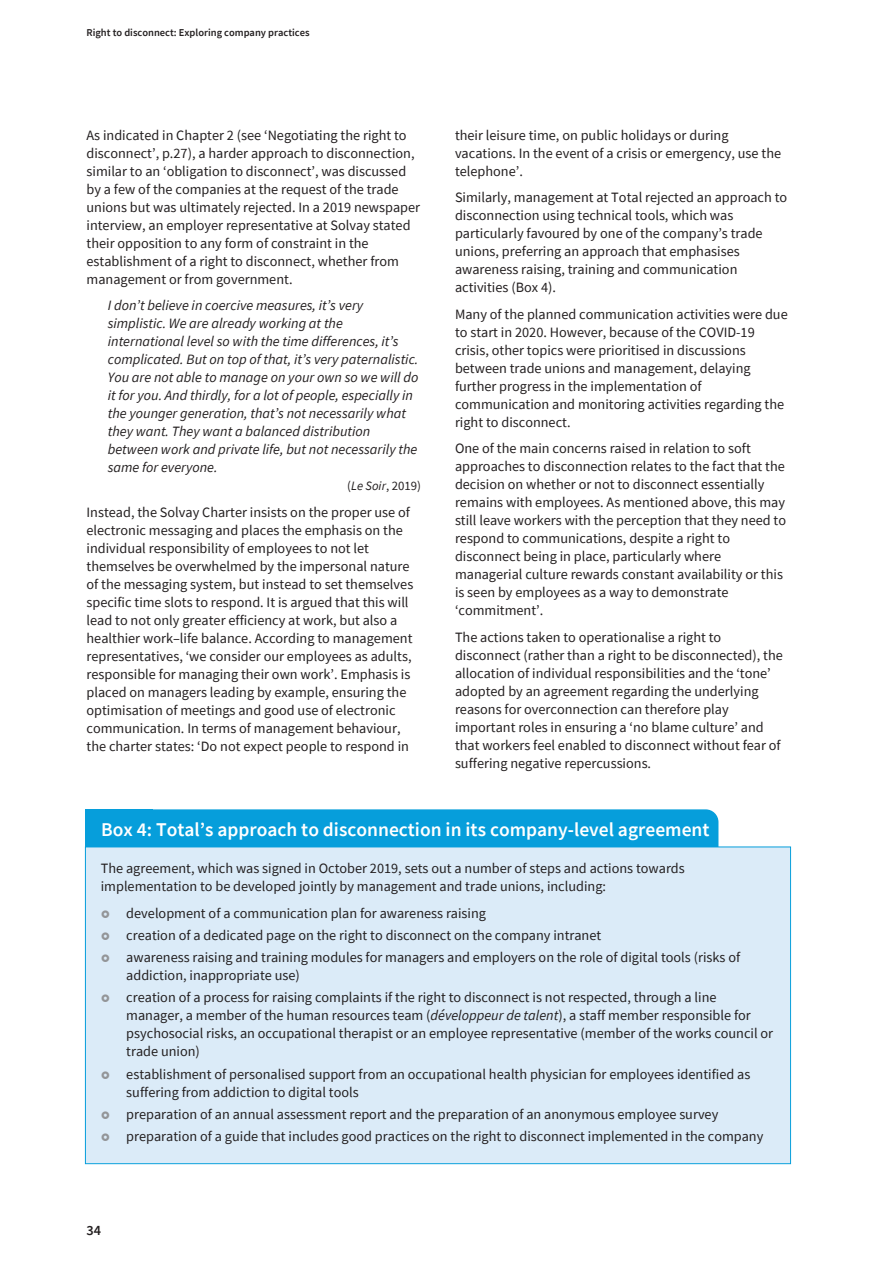
<style>
.page{position:relative;width:893px;height:1263px;background:#fff}
.page>*{position:absolute;margin:0;border:0;box-sizing:border-box;transform-origin:0 0}
.t1{font:600 19.5px "Source Sans Pro";color:#fff}
.t2{font:14.25px/18px "Source Sans Pro";color:#231f20}
.t3{font:italic 14.25px/18px "Source Sans Pro";color:#231f20}
.t4{font:600 14.25px "Source Sans Pro";color:#231f20}
.t5{font:12.75px "Source Sans Pro";color:#231f20}
.t6{font:600 10.5px "Source Sans Pro";color:#231f20}
.s1{font-style:italic}
</style>
<div class="page">
<div style="left:85px;top:809px;width:633px;height:61px;background:#069edb;border-radius:13px"></div>
<div style="left:85px;top:809px;width:67px;height:61px;background:#069edb"></div>
<div style="left:86px;top:847px;width:704px;height:316px;background:#dbebf8"></div>
<p class="t6" style="left:87px;top:25px;width:225px">Right to disconnect: Exploring company practices</p>
<p class="t2" style="left:87px;top:126px;width:335px">As indicated in Chapter 2 (see ‘Negotiating the right to disconnect’, p.27), a harder approach to disconnection, similar to an ‘obligation to disconnect’, was discussed by a few of the companies at the request of the trade unions but was ultimately rejected. In a 2019 newspaper interview, an employer representative at Solvay stated their opposition to any form of constraint in the establishment of a right to disconnect, whether from management or from government.</p>
<p class="t3" style="left:108px;top:296px;width:312px">I don’t believe in coercive measures, it’s very simplistic. We are already working at the international level so with the time differences, it’s complicated. But on top of that, it’s very paternalistic.<br>You are not able to manage on your own so we will do it for you. And thirdly, for a lot of people, especially in the younger generation, that’s not necessarily what they want. They want a balanced distribution between work and private life, but not necessarily the same for everyone.</p>
<p class="t5" style="left:347px;top:478px;width:75px">(<span class="s1">Le Soir</span>, 2019)</p>
<p class="t2" style="left:87px;top:503px;width:328px">Instead, the Solvay Charter insists on the proper use of electronic messaging and places the emphasis on the individual responsibility of employees to not let themselves be overwhelmed by the impersonal nature of the messaging system, but instead to set themselves specific time slots to respond. It is argued that this will lead to not only greater efficiency at work, but also a healthier work–life balance. According to management representatives, ‘we consider our employees as adults, responsible for managing their own work’. Emphasis is placed on managers leading by example, ensuring the optimisation of meetings and good use of electronic communication. In terms of management behaviour, the charter states: ‘Do not expect people to respond in</p>
<p class="t2" style="left:455px;top:126px;width:328px">their leisure time, on public holidays or during vacations. In the event of a crisis or emergency, use the telephone’.</p>
<p class="t2" style="left:455px;top:188px;width:334px">Similarly, management at Total rejected an approach to disconnection using technical tools, which was particularly favoured by one of the company’s trade unions, preferring an approach that emphasises awareness raising, training and communication activities (Box 4).</p>
<p class="t2" style="left:455px;top:305px;width:334px">Many of the planned communication activities were due to start in 2020. However, because of the COVID-19 crisis, other topics were prioritised in discussions between trade unions and management, delaying further progress in the implementation of communication and monitoring activities regarding the right to disconnect.</p>
<p class="t2" style="left:455px;top:439px;width:333px">One of the main concerns raised in relation to soft approaches to disconnection relates to the fact that the decision on whether or not to disconnect essentially remains with employees. As mentioned above, this may still leave workers with the perception that they need to respond to communications, despite a right to disconnect being in place, particularly where managerial culture rewards constant availability or this is seen by employees as a way to demonstrate ‘commitment’.</p>
<p class="t2" style="left:455px;top:628px;width:329px">The actions taken to operationalise a right to disconnect (rather than a right to be disconnected), the allocation of individual responsibilities and the ‘tone’ adopted by an agreement regarding the underlying reasons for overconnection can therefore play important roles in ensuring a ‘no blame culture’ and that workers feel enabled to disconnect without fear of suffering negative repercussions.</p>
<p class="t1" style="left:101px;top:817px;width:610px">Box 4: Total’s approach to disconnection in its company-level agreement</p>
<p class="t2" style="left:101px;top:859px;width:585px">The agreement, which was signed in October 2019, sets out a number of steps and actions towards implementation to be developed jointly by management and trade unions, including:</p>
<p class="t2" style="left:126px;top:903px;width:361px">development of a communication plan for awareness raising</p>
<p class="t2" style="left:126px;top:926px;width:476px">creation of a dedicated page on the right to disconnect on the company intranet</p>
<p class="t2" style="left:126px;top:948px;width:615px">awareness raising and training modules for managers and employers on the role of digital tools (risks of addiction, inappropriate use)</p>
<p class="t2" style="left:126px;top:988px;width:648px">creation of a process for raising complaints if the right to disconnect is not respected, through a line manager, a member of the human resources team (<span class="s1">développeur de talent</span>), a staff member responsible for psychosocial risks, an occupational therapist or an employee representative (member of the works council or trade union)</p>
<p class="t2" style="left:126px;top:1064px;width:626px">establishment of personalised support from an occupational health physician for employees identified as suffering from addiction to digital tools</p>
<p class="t2" style="left:126px;top:1105px;width:594px">preparation of an annual assessment report and the preparation of an anonymous employee survey</p>
<p class="t2" style="left:126px;top:1127px;width:639px">preparation of a guide that includes good practices on the right to disconnect implemented in the company</p>
<p class="t4" style="left:87px;top:1221px;width:16px">34</p>
</div>
